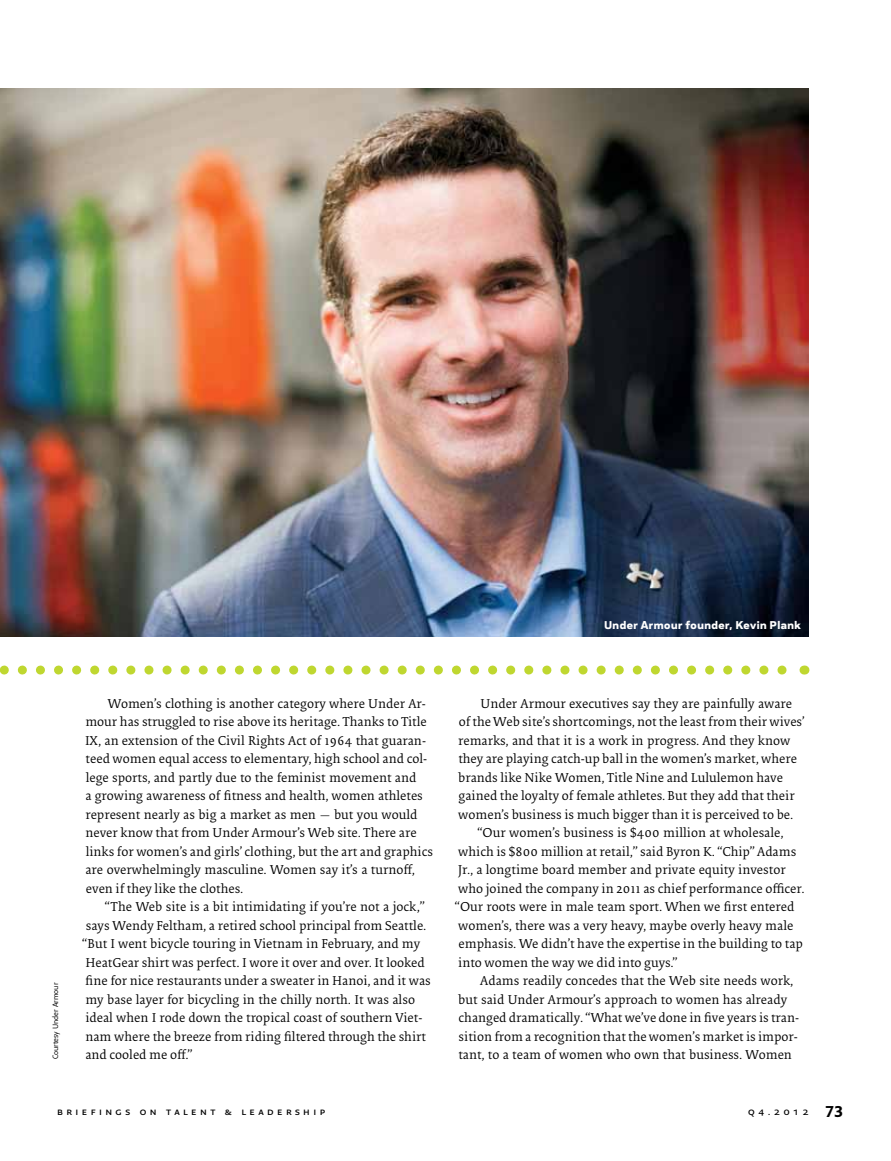
<style>
.page{position:relative;width:891px;height:1161px;background:#fff}
.page>*{position:absolute;margin:0;border:0;box-sizing:border-box;transform-origin:0 0}
.t1{font:13.35px/18.5px "Collis";color:#000}
.t2{font:600 10.8px "Fresco Sans Plus Pro";letter-spacing:.32em;color:#000}
.t3{font:800 10.2px "Galaxie Polaris";letter-spacing:.05em;color:#fff}
.t4{font:7.5px "Fresco Sans Plus Pro";color:#000}
.s1{font-weight:700;font-size:15.15px}
</style>
<div class="page">
<img style="left:0;top:88px;width:808px;height:549px">
<svg style="left:0;top:666px;width:787px;height:9px"></svg>
<p class="t3" style="left:605px;top:617px;width:198px">Under Armour founder, Kevin Plank</p>
<p class="t4" style="left:51px;top:1059px;width:78px;rotate:-90deg">Courtesy Under Armour</p>
<p class="t1" style="left:85px;top:695px;width:349px;text-indent:22px">Women’s clothing is another category where Under Ar&shy;mour has struggled to rise above its heritage. Thanks to Title IX, an extension of the Civil Rights Act of 1964 that guaran&shy;teed women equal access to elementary, high school and col&shy;lege sports, and partly due to the feminist movement and<br>a growing awareness of fitness and health, women athletes represent nearly as big a market as men — but you would never know that from Under Armour’s Web site. There are links for women’s and girls’ clothing, but the art and graphics are overwhelmingly masculine. Women say it’s a turnoff, even if they like the clothes.</p>
<p class="t1" style="left:82px;top:899px;width:350px;text-indent:22px">“The Web site is a bit intimidating if you’re not a jock,” says Wendy Feltham, a retired school principal from Seattle. “But I went bicycle touring in Vietnam in February, and my HeatGear shirt was perfect. I wore it over and over. It looked fine for nice restaurants under a sweater in Hanoi, and it was my base layer for bicycling in the chilly north. It was also ideal when I rode down the tropical coast of southern Viet&shy;nam where the breeze from riding filtered through the shirt and cooled me off.”</p>
<p class="t2" style="left:57px;top:1104px;width:269px">Briefings on Talent &amp; Leadership</p>
<p class="t1" style="left:481px;top:696px;width:313px">Under Armour executives say they are painfully aware</p>
<p class="t1" style="left:459px;top:714px;width:347px">of the Web site’s shortcomings, not the least from their wives’</p>
<p class="t1" style="left:458px;top:733px;width:334px">remarks, and that it is a work in progress. And they know</p>
<p class="t1" style="left:458px;top:751px;width:340px">they are playing catch-up ball in the women’s market, where</p>
<p class="t1" style="left:458px;top:769px;width:326px">brands like Nike Women, Title Nine and Lululemon have</p>
<p class="t1" style="left:459px;top:788px;width:338px">gained the loyalty of female athletes. But they add that their</p>
<p class="t1" style="left:458px;top:806px;width:336px">women’s business is much bigger than it is perceived to be.</p>
<p class="t1" style="left:477px;top:825px;width:308px">“Our women’s business is $400 million at wholesale,</p>
<p class="t1" style="left:458px;top:843px;width:340px">which is $800 million at retail,” said Byron K. “Chip” Adams</p>
<p class="t1" style="left:458px;top:862px;width:329px">Jr., a longtime board member and private equity investor</p>
<p class="t1" style="left:458px;top:880px;width:348px">who joined the company in 2011 as chief performance officer.</p>
<p class="t1" style="left:455px;top:899px;width:341px">“Our roots were in male team sport. When we first entered</p>
<p class="t1" style="left:458px;top:917px;width:337px">women’s, there was a very heavy, maybe overly heavy male</p>
<p class="t1" style="left:459px;top:936px;width:346px">emphasis. We didn’t have the expertise in the building to tap</p>
<p class="t1" style="left:458px;top:954px;width:221px">into women the way we did into guys.”</p>
<p class="t1" style="left:480px;top:973px;width:314px">Adams readily concedes that the Web site needs work,</p>
<p class="t1" style="left:458px;top:991px;width:330px">but said Under Armour’s approach to women has already</p>
<p class="t1" style="left:459px;top:1010px;width:342px">changed dramatically. “What we’ve done in five years is tran-</p>
<p class="t1" style="left:459px;top:1028px;width:341px">sition from a recognition that the women’s market is impor-</p>
<p class="t1" style="left:458px;top:1047px;width:335px">tant, to a team of women who own that business. Women</p>
<p class="t2" style="left:748px;top:1104px;width:97px">Q4.2012 <span class="s1">73</span></p>
</div>
